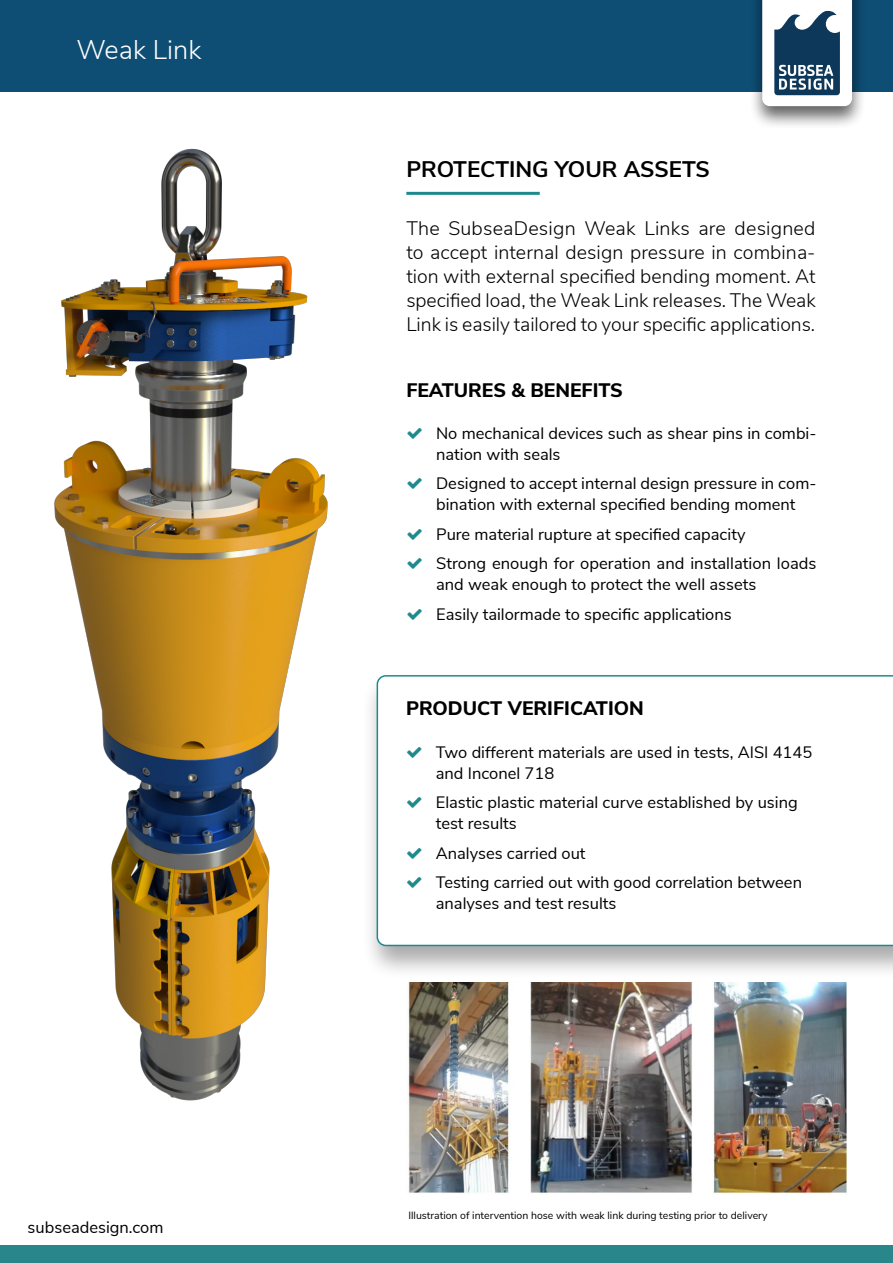
<style>
.page{position:relative;width:893px;height:1263px;background:#fff}
.page>*{position:absolute;margin:0;border:0;box-sizing:border-box;transform-origin:0 0}
.t1{font:300 27px "Nunito Sans";color:#fff}
.t2{font:700 22.5px "Nunito Sans";color:#000}
.light{font:300 19.5px/24px "Nunito Sans";letter-spacing:-.005em;color:#000;text-align:justify}
.TITLE_small{font:800 19.5px "Nunito Sans";color:#000}
.t3{font:16.5px/21px "Nunito Sans";color:#000}
.small{font:10.5px "Nunito Sans";color:#000}
</style>
<div class="page">
<div style="left:0;top:0;width:893px;height:91px;background:#0e4e75"></div>
<div style="left:749px;top:0;width:117px;height:129px;background:#000;opacity:.61"></div>
<svg style="left:762px;top:0;width:90px;height:106px;background:#97a9b7"></svg>
<hr style="left:406px;top:192px;width:134px;height:3px;background:#1e8a8d">
<div style="left:0;top:1246px;width:893px;height:17px;background:#29878c"></div>
<img style="left:54px;top:148px;width:274px;height:953px">
<div style="left:361px;top:671px;width:532px;height:308px;background:#000;opacity:.34"></div>
<svg style="left:377px;top:675px;width:516px;height:271px"></svg>
<img style="left:408px;top:982px;width:438px;height:211px">
<svg style="left:407px;top:747px;width:14px;height:10px"></svg>
<svg style="left:407px;top:797px;width:14px;height:11px"></svg>
<svg style="left:407px;top:848px;width:14px;height:10px"></svg>
<svg style="left:407px;top:877px;width:14px;height:11px"></svg>
<p class="t1" style="left:77px;top:30px;width:126px">Weak Link</p>
<p class="t3" style="left:28px;top:1216px;width:137px">subseadesign.com</p>
<p class="t2" style="left:406px;top:153px;width:305px">PROTECTING YOUR ASSETS</p>
<p class="light" style="left:406px;top:215px;width:411px">The SubseaDesign Weak Links are designed to accept internal design pressure in combina&shy;tion with external specified bending moment. At specified load, the Weak Link releases. The Weak Link is easily tailored to your specific applications.</p>
<p class="TITLE_small" style="left:406px;top:375px;width:218px">FEATURES &amp; BENEFITS</p>
<p class="t3" style="left:436px;top:422px;width:382px">No mechanical devices such as shear pins in combi&shy;nation with seals</p>
<p class="t3" style="left:436px;top:472px;width:382px">Designed to accept internal design pressure in com&shy;bination with external specified bending moment</p>
<p class="t3" style="left:436px;top:523px;width:311px">Pure material rupture at specified capacity</p>
<p class="t3" style="left:436px;top:552px;width:382px">Strong enough for operation and installation loads and weak enough to protect the well assets</p>
<p class="t3" style="left:436px;top:603px;width:297px">Easily tailormade to specific applications</p>
<p class="TITLE_small" style="left:406px;top:694px;width:239px">PRODUCT VERIFICATION</p>
<p class="t3" style="left:436px;top:740px;width:378px">Two different materials are used in tests, AISI 4145 and Inconel 718</p>
<p class="t3" style="left:436px;top:791px;width:363px">Elastic plastic material curve established by using test results</p>
<p class="t3" style="left:436px;top:841px;width:151px">Analyses carried out</p>
<p class="t3" style="left:436px;top:871px;width:368px">Testing carried out with good correlation between analyses and test results</p>
<p class="small" style="left:408px;top:1208px;width:361px">Illustration of intervention hose with weak link during testing prior to delivery</p>
</div>
